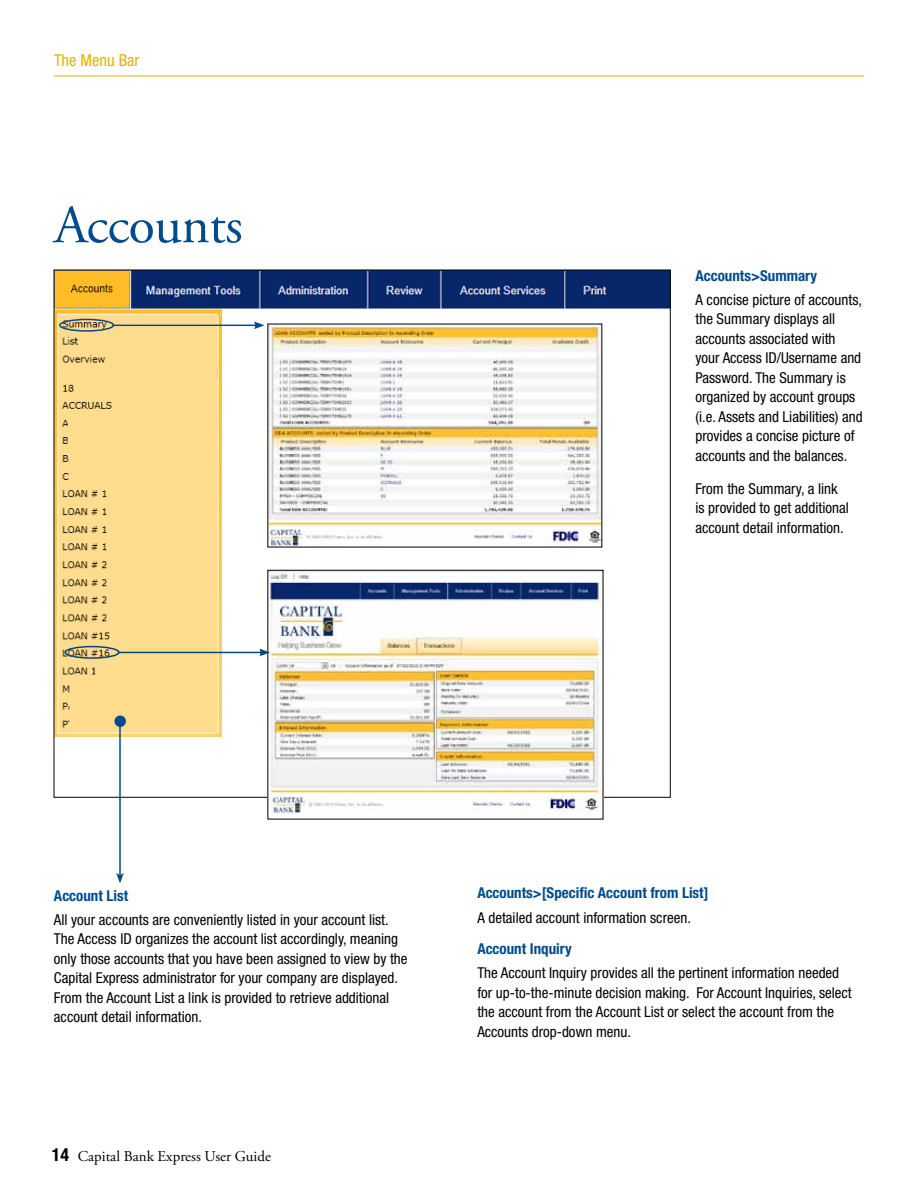
<style>
.page{position:relative;width:918px;height:1188px;background:#fff}
.page>*{position:absolute;margin:0;border:0;box-sizing:border-box;transform-origin:0 0}
.t1{font:54px "Adobe Garamond Pro";letter-spacing:-.01em;color:#004b8d}
.t2{font:condensed 16.5px "Helvetica Neue LT Std";color:#deb408}
.t3{font:condensed 15px/19.5px "Helvetica Neue LT Std";color:#000}
.t4{font:700 condensed 15px "Helvetica Neue LT Std";color:#004b8d}
.t5{font:15px "Adobe Garamond Pro";color:#000}
.s1{font-family:"Helvetica Neue LT Std";font-weight:700;font-stretch:condensed;font-size:18px}
</style>
<div class="page">
<hr style="left:54px;top:76px;width:810px;height:1px;background:#deb408">
<img style="left:56px;top:272px;width:613px;height:465px">
<hr style="left:112px;top:325px;width:144px;height:1px;background:#004b8d">
<svg style="left:254px;top:321px;width:11px;height:8px"></svg>
<div style="left:59px;top:319px;width:55px;height:13px;border:2px solid #004b8d;border-radius:50%"></div>
<img style="left:269px;top:326px;width:331px;height:219px">
<img style="left:269px;top:572px;width:332px;height:241px">
<hr style="left:118px;top:652px;width:144px;height:1px;background:#00467f">
<svg style="left:259px;top:649px;width:11px;height:7px"></svg>
<div style="left:64px;top:646px;width:56px;height:13px;border:2px solid #00467f;border-radius:50%"></div>
<svg style="left:114px;top:715px;width:12px;height:12px"></svg>
<hr style="left:119px;top:720px;width:2px;height:155px;background:#004b8d">
<svg style="left:116px;top:873px;width:8px;height:10px"></svg>
<p class="t2" style="left:54px;top:50px;width:87px">The Menu Bar</p>
<h1 class="t1" style="left:54px;top:193px;width:190px">Accounts</h1>
<p class="t4" style="left:696px;top:266px;width:123px">Accounts&gt;Summary</p>
<p class="t3" style="left:696px;top:290px;width:169px">A concise picture of accounts, the Summary displays all accounts associated with your Access ID/Username and<br>Password. The Summary is organized by account groups (i.e. Assets and Liabilities) and provides a concise picture of accounts and the balances.</p>
<p class="t3" style="left:696px;top:479px;width:155px">From the Summary, a link is provided to get additional account detail information.</p>
<p class="t4" style="left:54px;top:886px;width:76px">Account List</p>
<p class="t3" style="left:54px;top:910px;width:355px">All your accounts are conveniently listed in your account list.<br>The Access ID organizes the account list accordingly, meaning only those accounts that you have been assigned to view by the Capital Express administrator for your company are displayed.<br>From the Account List a link is provided to retrieve additional account detail information.</p>
<p class="t5" style="left:52px;top:1147px;width:221px"><span class="s1">14</span> Capital Bank Express User Guide</p>
<p class="t4" style="left:477px;top:884px;width:233px">Accounts&gt;[Specific Account from List]</p>
<p class="t3" style="left:477px;top:907px;width:215px">A detailed account information screen.</p>
<p class="t4" style="left:477px;top:940px;width:96px">Account Inquiry</p>
<p class="t3" style="left:477px;top:963px;width:376px">The Account Inquiry provides all the pertinent information needed for up-to-the-minute decision making. For Account Inquiries, select the account from the Account List or select the account from the Accounts drop-down menu.</p>
</div>
